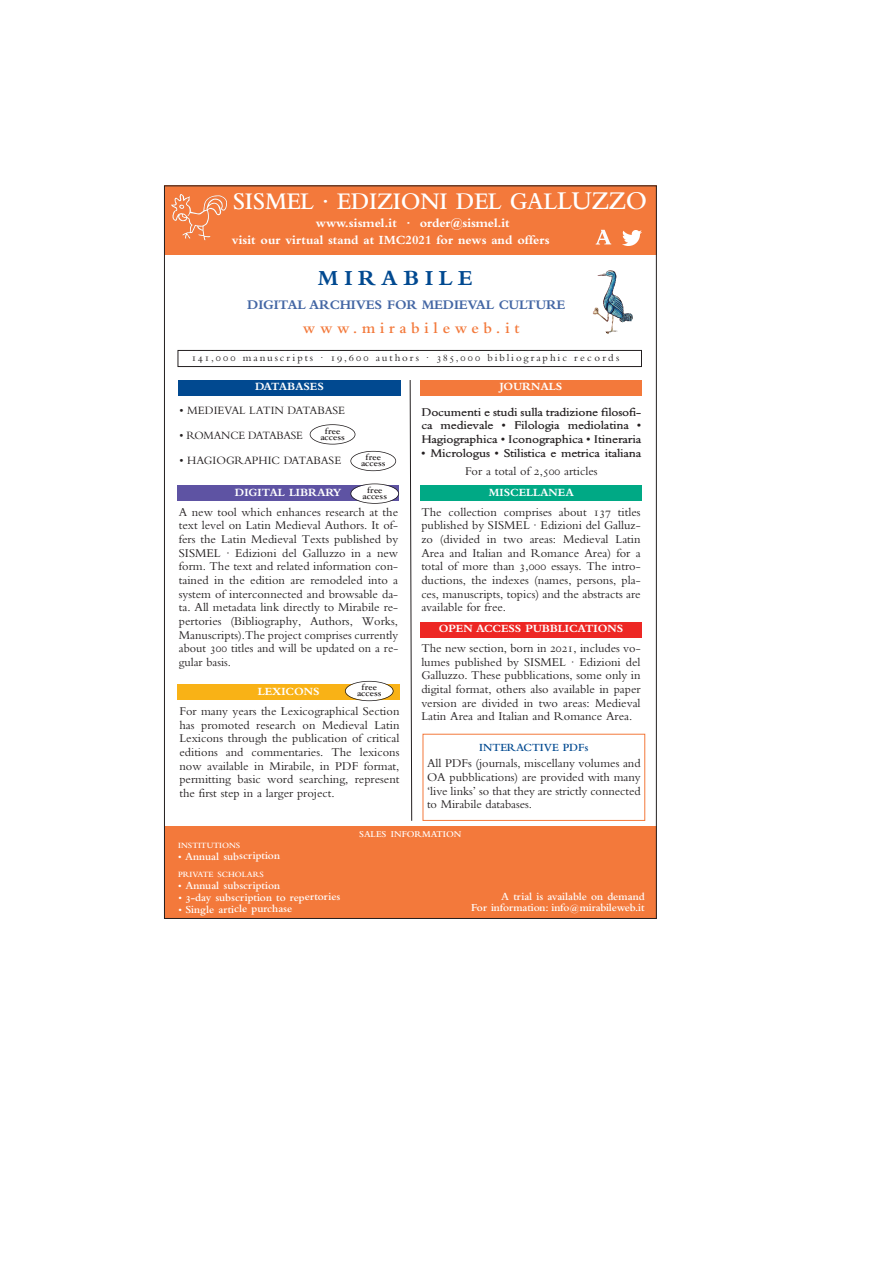
<style>
.page{position:relative;width:893px;height:1263px;background:#fff}
.page>*{position:absolute;margin:0;border:0;box-sizing:border-box;transform-origin:0 0}
.t1{font:24.9px "Bembo Semibold Os F";letter-spacing:-.01em;color:#fff;scale:.95 1}
.t2{font:22.35px "Bembo Bold Os F";letter-spacing:.26em;color:#014990}
.t3{font:16.2px "Bembo Semibold Os F";letter-spacing:.295em;color:#f3793b}
.t4{font:700 13.65px "Bembo";letter-spacing:-.01em;color:#4366a4}
.t5{font:700 13.05px/16.5px "Bembo";color:#fff}
.t6{font:12.45px/13.6px "Bembo EP";color:#231f20;text-align:justify}
.t7{font:700 12.45px/13.6px "Bembo EP";letter-spacing:-.015em;color:#231f20;text-align:justify}
.t8{font:11.7px "Bembo";color:#231f20}
.t9{font:11.55px "Bembo Bold Os F";color:#fff}
.t10{font:11.4px "Bembo Semibold Os F";color:#014990}
.t11{font:11.25px/11.2px "Bembo Semibold Os F";letter-spacing:-.005em;color:#fff;text-align:right}
.t12{font:10.65px "Bembo";letter-spacing:.175em;color:#231f20}
.t13{font:700 9.6px "Garamond 3 exp";color:#231f20}
.t14{font:9.3px "Bembo Semibold Os F";color:#fff}
.t15{font:8.4px "Bembo Semibold Os F";letter-spacing:-.005em;color:#fff}
.s1{font-size:26.7px}
.s2{font-family:"Bembo SC"}
.s3{font-family:"Bembo";font-weight:400}
.s4{font-weight:400}
.s5{font-family:"Bembo";font-size:9.9px}
</style>
<div class="page">
<div style="left:164px;top:826px;width:493px;height:93px;background:#f3793b"></div>
<div style="left:164px;top:185px;width:493px;height:70px;background:#f3793b"></div>
<img style="left:592px;top:270px;width:41px;height:64px">
<div style="left:423px;top:734px;width:222px;height:87px;border:1px solid #f3793b"></div>
<div style="left:178px;top:350px;width:464px;height:17px;border:1px solid #231f20"></div>
<div style="left:178px;top:380px;width:223px;height:15px;background:#014990"></div>
<img style="left:595px;top:229px;width:16px;height:16px">
<img style="left:623px;top:230px;width:18px;height:15px">
<div style="left:420px;top:380px;width:222px;height:15px;background:#f3793b"></div>
<div style="left:420px;top:486px;width:222px;height:15px;background:#00a985"></div>
<div style="left:177px;top:684px;width:223px;height:16px;background:#f9b216"></div>
<div style="left:177px;top:486px;width:222px;height:15px;background:#5e53a3"></div>
<div style="left:351px;top:484px;width:47px;height:19px;background:#fff;border-radius:50%"></div>
<div style="left:350px;top:483px;width:49px;height:21px;border:2px solid #231f20;border-radius:50%"></div>
<div style="left:346px;top:682px;width:47px;height:18px;background:#fff;border-radius:50%"></div>
<div style="left:345px;top:681px;width:49px;height:20px;border:2px solid #231f20;border-radius:50%"></div>
<div style="left:420px;top:622px;width:222px;height:16px;background:#ed2724"></div>
<img style="left:172px;top:194px;width:55px;height:47px">
<svg style="left:410px;top:380px;width:2px;height:441px"></svg>
<div style="left:350px;top:451px;width:46px;height:20px;border:2px solid #231f20;border-radius:50%"></div>
<div style="left:310px;top:424px;width:45px;height:20px;border:2px solid #231f20;border-radius:50%"></div>
<h1 class="t1" style="left:233px;top:192px;width:438px">SISMEL · EDIZIONI DEL GAL<span class="s1">LUZZO</span></h1>
<p class="t5" style="left:232px;top:216px;width:319px;text-indent:84px">www.sismel.it · order@sismel.it<br>visit our virtual stand at IMC2021 for news and offers</p>
<h2 class="t2" style="left:318px;top:271px;width:156px">MIRABILE</h2>
<p class="t4" style="left:247px;top:300px;width:320px">DIGITAL ARCHIVES FOR MEDIEVAL CULTURE</p>
<h3 class="t3" style="left:303px;top:323px;width:218px">www.mirabileweb.it</h3>
<p class="t12" style="left:191px;top:354px;width:430px"><span class="s2">141,000</span> manuscripts · <span class="s2">19,600</span> authors · <span class="s2">385,000</span> bibliographic records</p>
<p class="t9" style="left:255px;top:382px;width:70px">DATABASES</p>
<p class="t9" style="left:500px;top:382px;width:64px">JOURNALS</p>
<p class="t8" style="left:179px;top:406px;width:167px">• MEDIEVAL LATIN DATABASE</p>
<p class="t8" style="left:179px;top:431px;width:125px">• ROMANCE DATABASE</p>
<p class="t8" style="left:179px;top:456px;width:163px">• HAGIOGRAPHIC DATABASE</p>
<p class="t13" style="left:325px;top:427px;width:17px">free</p>
<p class="t13" style="left:320px;top:434px;width:26px">access</p>
<p class="t9" style="left:235px;top:488px;width:108px">DIGITAL LIBRARY</p>
<p class="t13" style="left:366px;top:454px;width:17px">free</p>
<p class="t13" style="left:361px;top:460px;width:26px">access</p>
<p class="t13" style="left:367px;top:486px;width:17px">free</p>
<p class="t13" style="left:362px;top:493px;width:26px">access</p>
<p class="t6" style="left:179px;top:506px;width:221px">A new tool which enhances research at the text level on Latin Medieval Authors. It of&shy;fers the Latin Medieval Texts published by SISMEL · Edizioni del Galluzzo in a new form. The text and related information con&shy;tained in the edition are remodeled into a system of interconnected and browsable da&shy;ta. All metadata link directly to Mirabile re&shy;pertories (Bibliography, Authors, Works, Manuscripts).The project comprises currently about 300 titles and will be updated on a re&shy;gular basis.</p>
<p class="t9" style="left:258px;top:687px;width:63px">LEXICONS</p>
<p class="t13" style="left:362px;top:684px;width:17px">free</p>
<p class="t13" style="left:357px;top:690px;width:26px">access</p>
<p class="t6" style="left:179px;top:705px;width:222px">For many years the Lexicographical Section has promoted research on Medieval Latin Lexicons through the publication of critical editions and commentaries. The lexicons now available in Mirabile, in PDF format, permitting basic word searching, represent the first step in a larger project.</p>
<p class="t7" style="left:421px;top:406px;width:222px">Documenti e studi sulla tradizione filosofi&shy;ca medievale <span class="s3">•</span> Filologia mediolatina <span class="s3">• </span>Hagiographica <span class="s3">•</span> Iconographica <span class="s3">•</span> Itineraria</p>
<p class="t7" style="left:421px;top:445px;width:222px;line-height:17.9px;text-align:center"><span class="s3">•</span> Micrologus <span class="s3">•</span> Stilistica e metrica italiana<br><span class="s4">For a total of 2,500 articles</span></p>
<p class="t6" style="left:421px;top:506px;width:221px">The collection comprises about 137 titles published by SISMEL · Edizioni del Galluz&shy;zo (divided in two areas: Medieval Latin Area and Italian and Romance Area) for a total of more than 3,000 essays. The intro&shy;ductions, the indexes (names, persons, pla&shy;ces, manuscripts, topics) and the abstracts are available for free.</p>
<p class="t9" style="left:489px;top:488px;width:86px">MISCELLANEA</p>
<p class="t9" style="left:439px;top:625px;width:186px">OPEN ACCESS PUBBLICATIONS</p>
<p class="t6" style="left:421px;top:642px;width:221px">The new section, born in 2021, includes vo&shy;lumes published by SISMEL · Edizioni del Galluzzo. These pubblications, some only in digital format, others also available in paper version are divided in two areas: Medieval Latin Area and Italian and Romance Area.</p>
<p class="t10" style="left:479px;top:743px;width:111px">INTERACTIVE PDFs</p>
<p class="t6" style="left:427px;top:758px;width:215px">All PDFs (journals, miscellany volumes and OA pubblications) are provided with many ‘live links’ so that they are strictly connected to Mirabile databases.</p>
<p class="t15" style="left:178px;top:843px;width:64px">INSTITUTIONS</p>
<p class="t11" style="left:178px;top:851px;width:103px"><span class="s5">•</span> Annual subscription</p>
<p class="t15" style="left:178px;top:871px;width:87px">PRIVATE SCHOLARS</p>
<p class="t11" style="left:178px;top:881px;width:103px"><span class="s5">•</span> Annual subscription</p>
<p class="t11" style="left:178px;top:892px;width:164px"><span class="s5">•</span> 3-day subscription to repertories</p>
<p class="t11" style="left:178px;top:904px;width:116px"><span class="s5">•</span> Single article purchase</p>
<p class="t14" style="left:359px;top:831px;width:104px">SALES INFORMATION</p>
<p class="t11" style="left:471px;top:892px;width:175px">A trial is available on demand<br>For information: info@mirabileweb.it</p>
</div>
